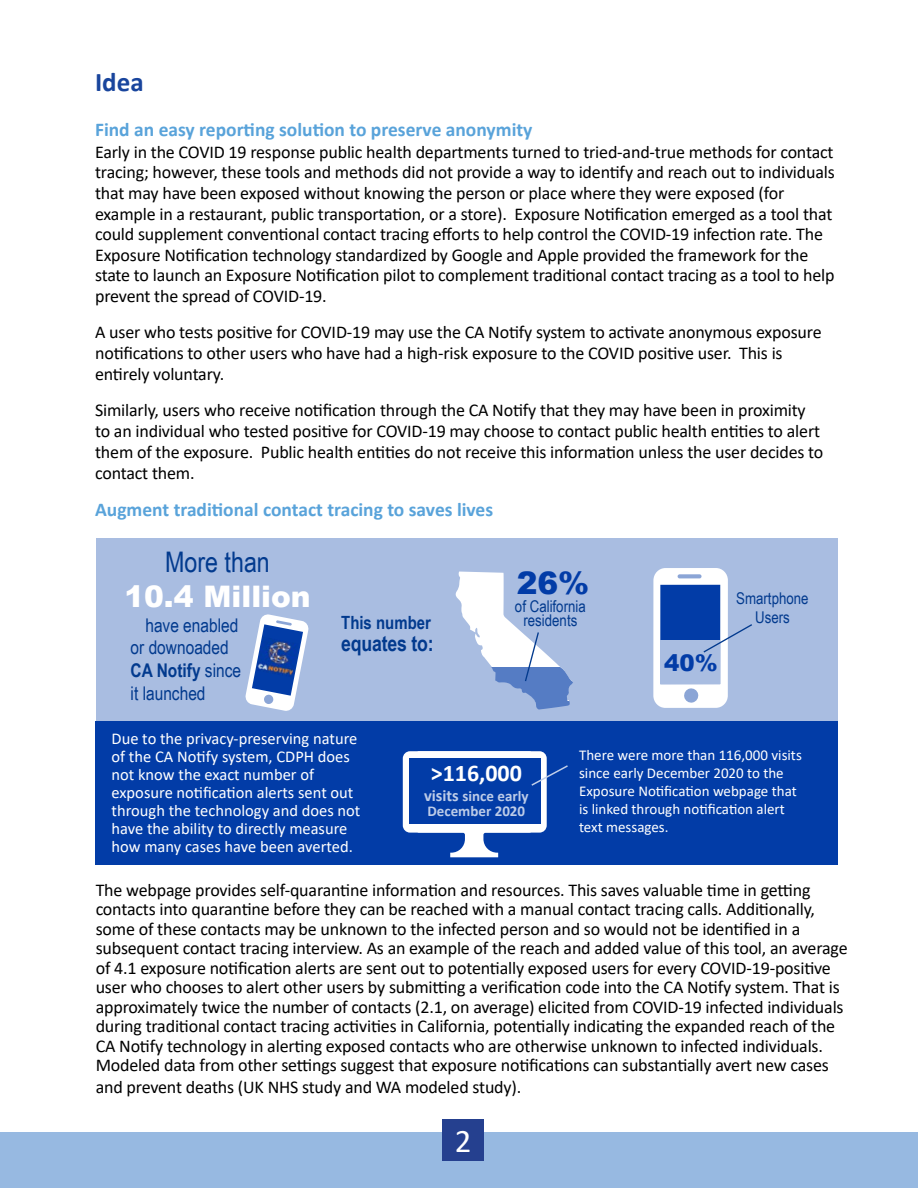
<style>
.page{position:relative;width:918px;height:1188px;background:#fff}
.page>*{position:absolute;margin:0;border:0;box-sizing:border-box;transform-origin:0 0}
.t1{font:33px "Calibri";color:#fff}
.t2{font:900 31.05px "Arial";color:#023ca7}
.t3{font:900 29.7px "Arial";color:#fff}
.t4{font:28.35px "Arial Narrow";color:#023a8e}
.t5{font:700 27px "Calibri";color:#19459d}
.t6{font:700 24px "Calibri";color:#fff}
.t7{font:900 22.95px "Arial";color:#023ca7}
.t8{font:700 21.6px "Arial Narrow";letter-spacing:-.01em;color:#023a8e}
.t9{font:700 19.5px "Calibri";color:#59a3da}
.t10{font:18.9px/22.6px "Arial Narrow";color:#023a8e}
.t11{font:700 18.15px "Arial Narrow";color:#023a8e}
.t12{font:18px/19.5px "Calibri";letter-spacing:-.01em;color:#000}
.t13{font:16.5px/18px "Calibri";color:#fff}
.t14{font:16.2px/14.9px "Arial Narrow";color:#023a8e;text-align:center}
.t15{font:15px/18px "Calibri";color:#fff}
.t16{font:700 15px/15px "Calibri";color:#bdcce8}
.s1{font-weight:700}
.s2{font-size:16.5px}
</style>
<div class="page">
<div style="left:0;top:1133px;width:918px;height:55px;background:#97b9e1"></div>
<div style="left:442px;top:1120px;width:42px;height:41px;background:#25408f"></div>
<div style="left:96px;top:538px;width:741px;height:318px;background:#a9bde1"></div>
<svg style="left:455px;top:572px;width:118px;height:138px"></svg>
<svg style="left:245px;top:614px;width:64px;height:97px"></svg>
<img style="left:256px;top:637px;width:42px;height:40px">
<svg style="left:264px;top:694px;width:10px;height:10px"></svg>
<div style="left:653px;top:568px;width:75px;height:140px;background:#fff;border-radius:12px"></div>
<div style="left:660px;top:585px;width:60px;height:99px;background:#023ca7"></div>
<svg style="left:678px;top:574px;width:24px;height:4px"></svg>
<svg style="left:684px;top:688px;width:15px;height:15px"></svg>
<div style="left:660px;top:641px;width:60px;height:43px;background:#a9bde1"></div>
<svg style="left:702px;top:623px;width:50px;height:31px"></svg>
<div style="left:95px;top:721px;width:743px;height:144px;background:#023ca7"></div>
<div style="left:403px;top:751px;width:144px;height:82px;background:#fff;border-radius:7px"></div>
<div style="left:409px;top:759px;width:132px;height:65px;background:#023ca7"></div>
<svg style="left:417px;top:751px;width:151px;height:106px"></svg>
<h3 class="t5" style="left:95px;top:63px;width:50px">Idea</h3>
<p class="t9" style="left:95px;top:116px;width:439px">Find an easy reporting solution to preserve anonymity</p>
<p class="t12" style="left:95px;top:141px;width:741px;line-height:20.7px">Early in the COVID 19 response public health departments turned to tried-and-true methods for contact tracing; however, these tools and methods did not provide a way to identify and reach out to individuals that may have been exposed without knowing the person or place where they were exposed (for example in a restaurant, public transportation, or a store). Exposure Notification emerged as a tool that could supplement conventional contact tracing efforts to help control the COVID-19 infection rate. The Exposure Notification technology standardized by Google and Apple provided the framework for the state to launch an Exposure Notification pilot to complement traditional contact tracing as a tool to help prevent the spread of COVID-19.</p>
<p class="t12" style="left:95px;top:321px;width:728px;line-height:21px">A user who tests positive for COVID-19 may use the CA Notify system to activate anonymous exposure notifications to other users who have had a high-risk exposure to the COVID positive user. This is entirely voluntary.</p>
<p class="t12" style="left:95px;top:400px;width:730px;line-height:21px">Similarly, users who receive notification through the CA Notify that they may have been in proximity to an individual who tested positive for COVID-19 may choose to contact public health entities to alert them of the exposure. Public health entities do not receive this information unless the user decides to contact them.</p>
<p class="t9" style="left:95px;top:496px;width:400px">Augment traditional contact tracing to saves lives</p>
<h3 class="t4" style="left:165px;top:541px;width:106px">More than</h3>
<h3 class="t3" style="left:124px;top:575px;width:188px">10.4 Million</h3>
<h2 class="t2" style="left:517px;top:560px;width:74px">26%</h2>
<p class="t14" style="left:515px;top:598px;width:72px">of California residents</p>
<p class="t14" style="left:736px;top:588px;width:74px;line-height:19.5px">Smartphone<br>Users</p>
<p class="t11" style="left:341px;top:609px;width:91px">This number</p>
<p class="t8" style="left:341px;top:627px;width:94px">equates to:</p>
<p class="t10" style="left:131px;top:613px;width:112px;text-indent:15px">have enabled or downoaded<br><span class="s1">CA Notify</span> since it launched</p>
<p class="t7" style="left:664px;top:646px;width:55px">40%</p>
<p class="t13" style="left:112px;top:729px;width:250px">Due to the privacy-preserving nature of the CA Notify system, CDPH does not know the exact number of exposure notification alerts sent out through the technology and does not have the ability to directly measure how many cases have been averted.</p>
<h3 class="t6" style="left:431px;top:756px;width:93px">&gt;116,000</h3>
<p class="t16" style="left:424px;top:789px;width:106px"><span class="s2">visits</span> since early<br>December 2020</p>
<p class="t15" style="left:579px;top:746px;width:224px">There were more than 116,000 visits since early December 2020 to the<br>Exposure Notification webpage that is linked through notification alert text messages.</p>
<p class="t12" style="left:96px;top:879px;width:754px">The webpage provides self-quarantine information and resources. This saves valuable time in getting contacts into quarantine before they can be reached with a manual contact tracing calls. Additionally, some of these contacts may be unknown to the infected person and so would not be identified in a subsequent contact tracing interview. As an example of the reach and added value of this tool, an average of 4.1 exposure notification alerts are sent out to potentially exposed users for every COVID-19-positive user who chooses to alert other users by submitting a verification code into the CA Notify system. That is approximately twice the number of contacts (2.1, on average) elicited from COVID-19 infected individuals during traditional contact tracing activities in California, potentially indicating the expanded reach of the CA Notify technology in alerting exposed contacts who are otherwise unknown to infected individuals.<br>Modeled data from other settings suggest that exposure notifications can substantially avert new cases</p>
<p class="t12" style="left:96px;top:1076px;width:427px">and prevent deaths (UK NHS study and WA modeled study).</p>
<h1 class="t1" style="left:455px;top:1118px;width:18px">2</h1>
</div>
